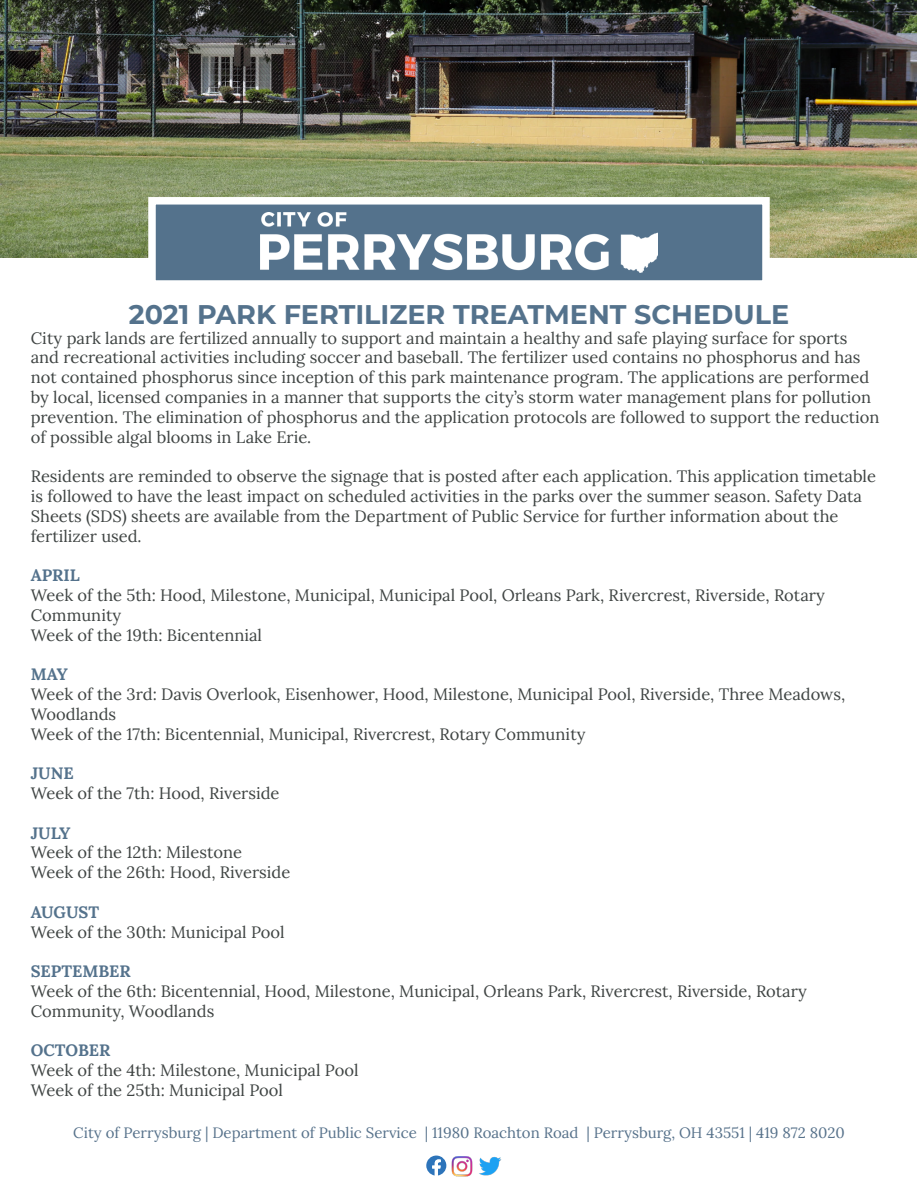
<style>
.page{position:relative;width:918px;height:1188px;background:#fff}
.page>*{position:absolute;margin:0;border:0;box-sizing:border-box;transform-origin:0 0}
.t1{font:700 27px "Montserrat";color:#54728c}
.t2{font:16.5px/19.8px "Lora";color:#3f4443}
.t3{font:700 16.5px "Lora";color:#54728c}
.t4{font:15px "Lora";color:#57728b}
</style>
<div class="page">
<img style="left:0;top:0;width:916px;height:257px">
<svg style="left:426px;top:1156px;width:20px;height:20px"></svg>
<img style="left:451px;top:1156px;width:21px;height:21px">
<img style="left:472px;top:1157px;width:30px;height:19px">
<div style="left:148px;top:197px;width:622px;height:91px;background:#54728c;border:8px solid #fff"></div>
<img style="left:261px;top:212px;width:396px;height:61px">
<p class="t1" style="left:129px;top:295px;width:662px">2021 PARK FERTILIZER TREATMENT SCHEDULE</p>
<p class="t2" style="left:31px;top:327px;width:850px">City park lands are fertilized annually to support and maintain a healthy and safe playing surface for sports and recreational activities including soccer and baseball. The fertilizer used contains no phosphorus and has not contained phosphorus since inception of this park maintenance program. The applications are performed by local, licensed companies in a manner that supports the city’s storm water management plans for pollution prevention. The elimination of phosphorus and the application protocols are followed to support the reduction of possible algal blooms in Lake Erie.</p>
<p class="t2" style="left:31px;top:465px;width:847px">Residents are reminded to observe the signage that is posted after each application. This application timetable is followed to have the least impact on scheduled activities in the parks over the summer season. Safety Data<br>Sheets (SDS) sheets are available from the Department of Public Service for further information about the</p>
<p class="t2" style="left:31px;top:525px;width:112px">fertilizer used.</p>
<p class="t3" style="left:31px;top:563px;width:51px">APRIL</p>
<p class="t2" style="left:31px;top:584px;width:796px">Week of the 5th: Hood, Milestone, Municipal, Municipal Pool, Orleans Park, Rivercrest, Riverside, Rotary</p>
<p class="t2" style="left:31px;top:604px;width:92px">Community</p>
<p class="t2" style="left:31px;top:624px;width:233px">Week of the 19th: Bicentennial</p>
<p class="t3" style="left:31px;top:662px;width:38px">MAY</p>
<p class="t2" style="left:31px;top:683px;width:816px">Week of the 3rd: Davis Overlook, Eisenhower, Hood, Milestone, Municipal Pool, Riverside, Three Meadows,<br>Woodlands</p>
<p class="t2" style="left:31px;top:723px;width:556px">Week of the 17th: Bicentennial, Municipal, Rivercrest, Rotary Community</p>
<p class="t3" style="left:31px;top:761px;width:45px">JUNE</p>
<p class="t2" style="left:31px;top:782px;width:250px">Week of the 7th: Hood, Riverside</p>
<p class="t3" style="left:31px;top:820px;width:41px">JULY</p>
<p class="t2" style="left:31px;top:842px;width:213px">Week of the 12th: Milestone</p>
<p class="t2" style="left:31px;top:861px;width:261px">Week of the 26th: Hood, Riverside</p>
<p class="t3" style="left:31px;top:899px;width:70px">AUGUST</p>
<p class="t2" style="left:31px;top:921px;width:255px">Week of the 30th: Municipal Pool</p>
<p class="t3" style="left:31px;top:959px;width:102px">SEPTEMBER</p>
<p class="t2" style="left:31px;top:980px;width:778px">Week of the 6th: Bicentennial, Hood, Milestone, Municipal, Orleans Park, Rivercrest, Riverside, Rotary</p>
<p class="t2" style="left:31px;top:1000px;width:185px">Community, Woodlands</p>
<p class="t3" style="left:31px;top:1038px;width:81px">OCTOBER</p>
<p class="t2" style="left:31px;top:1059px;width:329px">Week of the 4th: Milestone, Municipal Pool</p>
<p class="t2" style="left:31px;top:1079px;width:254px">Week of the 25th: Municipal Pool</p>
<p class="t4" style="left:73px;top:1121px;width:773px">City of Perrysburg | Department of Public Service | 11980 Roachton Road | Perrysburg, OH 43551 | 419 872 8020</p>
</div>
